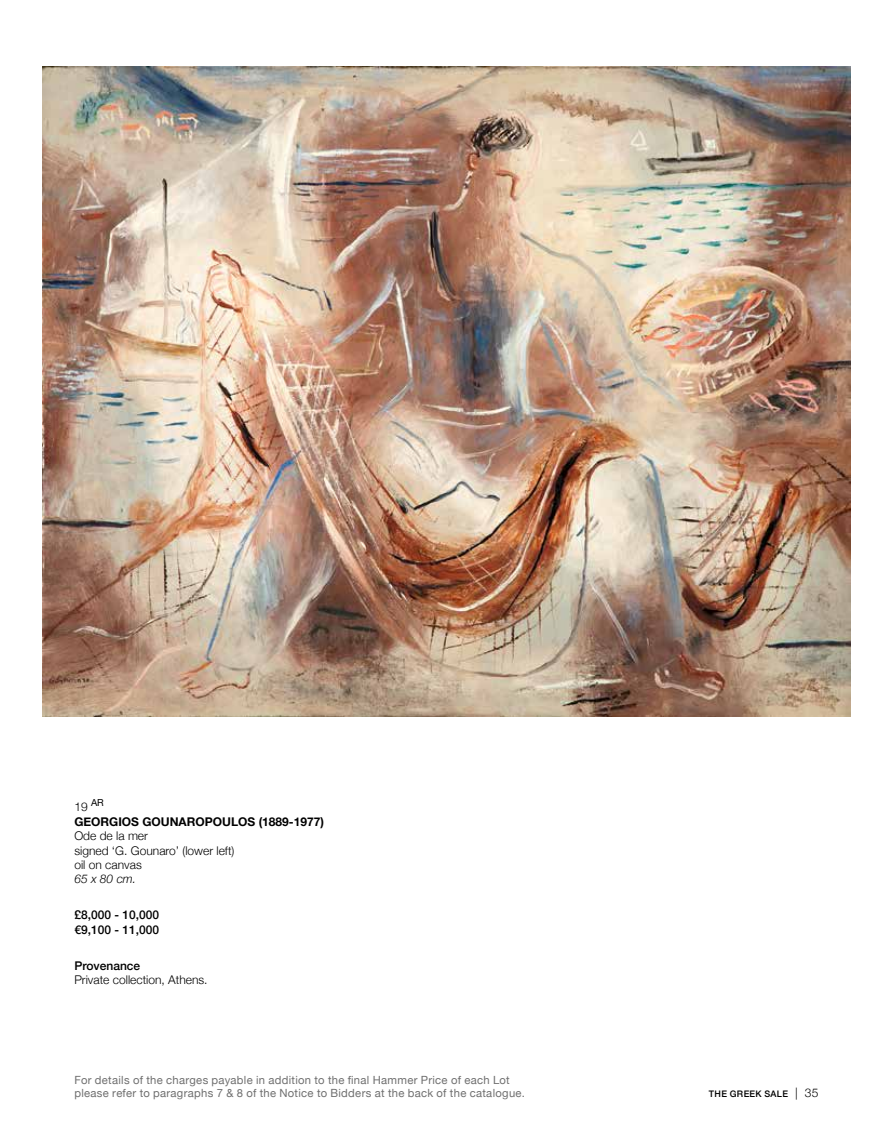
<style>
.page{position:relative;width:893px;height:1127px;background:#fff}
.page>*{position:absolute;margin:0;border:0;box-sizing:border-box;transform-origin:0 0}
.t1{font:300 12px/14.4px "Helvetica Neue";color:#000}
.t2{font:500 12px/14.4px "Helvetica Neue";color:#000}
.t3{font:700 12px "Helvetica Neue";color:#000}
.t4{font:italic 300 12px "Helvetica Neue";color:#000}
.t5{font:11.25px/12.8px "Helvetica Neue";letter-spacing:.025em;color:#6f6f6f}
.t6{font:9.6px "Helvetica Neue";color:#000}
.t7{font:500 9px "Helvetica Neue";letter-spacing:.035em;color:#000}
.s1{font-weight:300;font-size:12px}
</style>
<div class="page">
<img style="left:43px;top:66px;width:807px;height:650px">
<p class="t6" style="left:91px;top:795px;width:14px">AR</p>
<p class="t3" style="left:74px;top:812px;width:251px">GEORGIOS GOUNAROPOULOS (1889-1977)</p>
<p class="t1" style="left:74px;top:828px;width:162px">Ode de la mer<br>signed ‘G. Gounaro’ (lower left) oil on canvas</p>
<p class="t4" style="left:74px;top:869px;width:63px">65 x 80 cm.</p>
<p class="t2" style="left:74px;top:907px;width:86px">£8,000 - 10,000 €9,100 - 11,000</p>
<p class="t2" style="left:74px;top:957px;width:67px">Provenance</p>
<p class="t1" style="left:74px;top:972px;width:135px">Private collection, Athens.</p>
<p class="t1" style="left:74px;top:799px;width:15px">19</p>
<p class="t5" style="left:74px;top:1075px;width:452px">For details of the charges payable in addition to the final Hammer Price of each Lot please refer to paragraphs 7 &amp; 8 of the Notice to Bidders at the back of the catalogue.</p>
<p class="t7" style="left:709px;top:1087px;width:111px">THE GREEK SALE <span class="s1">| 35</span></p>
</div>
